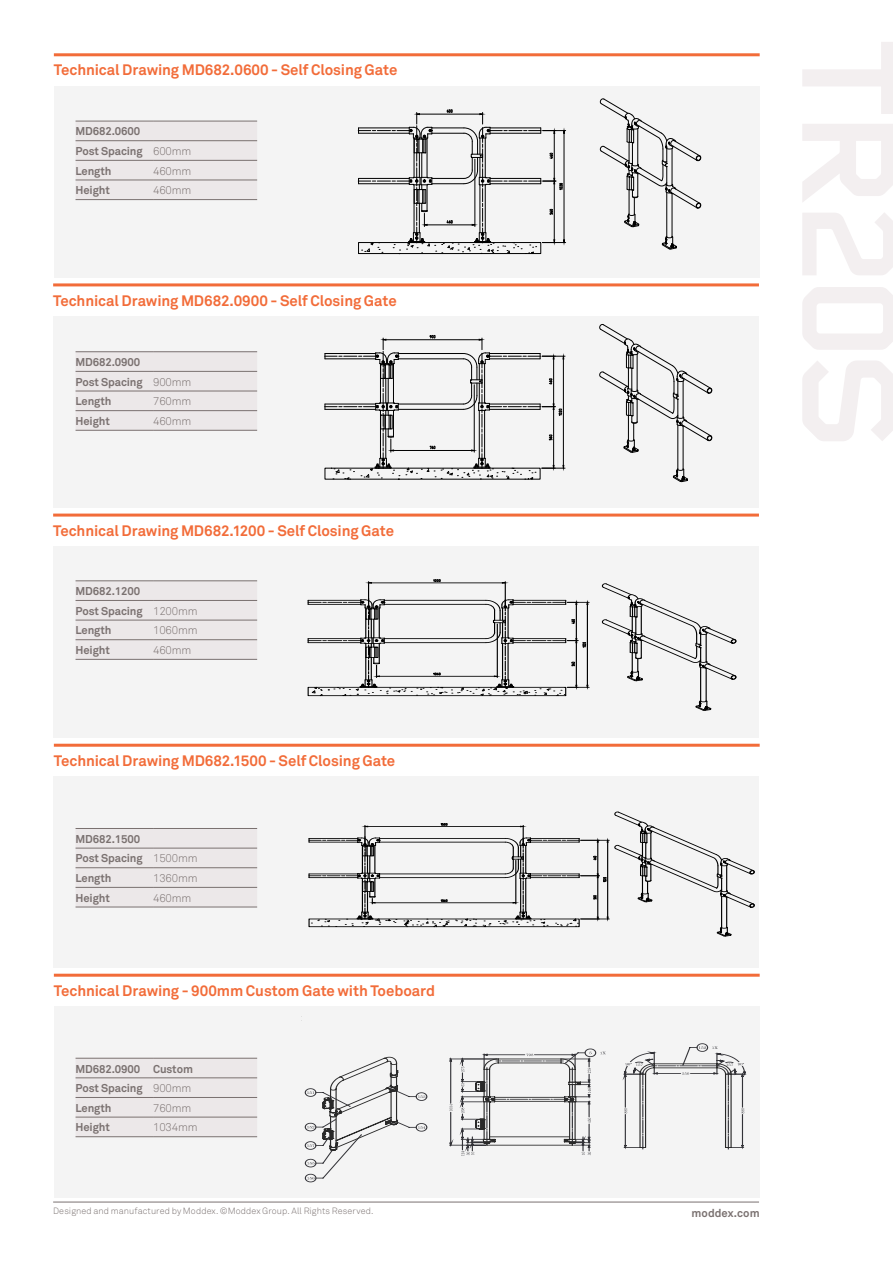
<style>
.page{position:relative;width:893px;height:1263px;background:#fff}
.page>*{position:absolute;margin:0;border:0;box-sizing:border-box;transform-origin:0 0}
.Product_Heading_Line{font:700 15px "Akkurat";letter-spacing:-.005em;color:#f26c39}
.t1{font:700 11.25px "Akkurat";letter-spacing:-.01em;color:#7a7170}
.t2{font:300 11.25px "Akkurat";letter-spacing:-.01em;color:#7a7170}
.t3{font:300 9px "Akkurat";letter-spacing:.01em;color:#7a7170}
</style>
<div class="page">
<hr style="left:53px;top:283px;width:706px;height:3px;background:#f26c39">
<div style="left:53px;top:316px;width:706px;height:191px;background:#f4f4f4"></div>
<hr style="left:398px;top:353px;width:65px;height:1px;background:#000">
<hr style="left:398px;top:359px;width:65px;height:1px;background:#000">
<hr style="left:398px;top:409px;width:65px;height:1px;background:#000">
<hr style="left:398px;top:404px;width:65px;height:1px;background:#000">
<svg style="left:673px;top:469px;width:15px;height:13px"></svg>
<hr style="left:678px;top:425px;width:1px;height:45px;background:#000">
<hr style="left:683px;top:426px;width:1px;height:44px;background:#000">
<svg style="left:599px;top:324px;width:113px;height:129px"></svg>
<hr style="left:386px;top:339px;width:93px;height:1px;background:#000">
<hr style="left:394px;top:450px;width:77px;height:1px;background:#000">
<svg style="left:325px;top:338px;width:75px;height:142px"></svg>
<svg style="left:406px;top:335px;width:159px;height:145px"></svg>
<hr style="left:53px;top:1202px;width:706px;height:1px;background:#7a7170">
<hr style="left:53px;top:514px;width:706px;height:3px;background:#f26c39">
<div style="left:53px;top:546px;width:706px;height:192px;background:#f4f4f4"></div>
<svg style="left:307px;top:585px;width:430px;height:126px"></svg>
<svg style="left:696px;top:700px;width:15px;height:10px"></svg>
<hr style="left:700px;top:667px;width:1px;height:34px;background:#000">
<hr style="left:706px;top:668px;width:1px;height:33px;background:#000">
<svg style="left:602px;top:583px;width:134px;height:98px"></svg>
<svg style="left:308px;top:579px;width:281px;height:117px"></svg>
<hr style="left:54px;top:744px;width:706px;height:3px;background:#f26c39">
<div style="left:53px;top:776px;width:706px;height:191px;background:#f4f4f4"></div>
<svg style="left:308px;top:811px;width:447px;height:126px"></svg>
<hr style="left:379px;top:838px;width:126px;height:1px;background:#000">
<hr style="left:379px;top:842px;width:126px;height:1px;background:#000">
<hr style="left:379px;top:877px;width:126px;height:1px;background:#000">
<hr style="left:379px;top:874px;width:126px;height:1px;background:#000">
<svg style="left:717px;top:927px;width:14px;height:9px"></svg>
<hr style="left:721px;top:896px;width:1px;height:32px;background:#000">
<hr style="left:726px;top:897px;width:1px;height:31px;background:#000">
<svg style="left:615px;top:812px;width:139px;height:95px"></svg>
<hr style="left:375px;top:902px;width:138px;height:1px;background:#000">
<svg style="left:440px;top:899px;width:8px;height:3px"></svg>
<hr style="left:368px;top:826px;width:153px;height:1px;background:#000">
<svg style="left:440px;top:822px;width:8px;height:4px"></svg>
<svg style="left:483px;top:921px;width:8px;height:4px"></svg>
<svg style="left:455px;top:921px;width:22px;height:4px"></svg>
<svg style="left:404px;top:921px;width:45px;height:4px"></svg>
<svg style="left:309px;top:825px;width:88px;height:102px"></svg>
<svg style="left:498px;top:825px;width:111px;height:102px"></svg>
<hr style="left:54px;top:974px;width:706px;height:3px;background:#f26c39">
<div style="left:54px;top:1006px;width:706px;height:191px;background:#f4f4f4"></div>
<svg style="left:304px;top:1043px;width:443px;height:140px"></svg>
<hr style="left:54px;top:53px;width:706px;height:3px;background:#f26c39">
<div style="left:54px;top:86px;width:706px;height:191px;background:#f4f4f4"></div>
<svg style="left:662px;top:236px;width:15px;height:13px"></svg>
<hr style="left:666px;top:193px;width:1px;height:44px;background:#000">
<hr style="left:672px;top:194px;width:1px;height:43px;background:#000">
<svg style="left:600px;top:99px;width:101px;height:128px"></svg>
<svg style="left:358px;top:109px;width:208px;height:145px"></svg>
<div style="left:76px;top:122px;width:181px;height:77px;background:#ece8e9"></div>
<hr style="left:76px;top:121px;width:77px;height:1px;background:#7a7170">
<hr style="left:153px;top:121px;width:104px;height:1px;background:#7a7170">
<hr style="left:76px;top:140px;width:77px;height:1px;background:#7a7170">
<hr style="left:153px;top:140px;width:104px;height:1px;background:#7a7170">
<hr style="left:76px;top:160px;width:77px;height:1px;background:#7a7170">
<hr style="left:76px;top:180px;width:77px;height:1px;background:#7a7170">
<hr style="left:76px;top:199px;width:77px;height:1px;background:#7a7170">
<hr style="left:153px;top:160px;width:104px;height:1px;background:#7a7170">
<hr style="left:153px;top:180px;width:104px;height:1px;background:#7a7170">
<hr style="left:153px;top:199px;width:104px;height:1px;background:#7a7170">
<div style="left:76px;top:352px;width:181px;height:78px;background:#ece8e9"></div>
<hr style="left:76px;top:351px;width:77px;height:1px;background:#7a7170">
<hr style="left:153px;top:351px;width:104px;height:1px;background:#7a7170">
<hr style="left:76px;top:371px;width:77px;height:1px;background:#7a7170">
<hr style="left:153px;top:371px;width:104px;height:1px;background:#7a7170">
<hr style="left:76px;top:391px;width:77px;height:1px;background:#7a7170">
<hr style="left:76px;top:410px;width:77px;height:1px;background:#7a7170">
<hr style="left:76px;top:430px;width:77px;height:1px;background:#7a7170">
<hr style="left:153px;top:391px;width:104px;height:1px;background:#7a7170">
<hr style="left:153px;top:410px;width:104px;height:1px;background:#7a7170">
<hr style="left:153px;top:430px;width:104px;height:1px;background:#7a7170">
<div style="left:76px;top:581px;width:181px;height:78px;background:#ece8e9"></div>
<hr style="left:76px;top:580px;width:77px;height:1px;background:#7a7170">
<hr style="left:153px;top:580px;width:104px;height:1px;background:#7a7170">
<hr style="left:76px;top:600px;width:77px;height:1px;background:#7a7170">
<hr style="left:153px;top:600px;width:104px;height:1px;background:#7a7170">
<hr style="left:76px;top:620px;width:77px;height:1px;background:#7a7170">
<hr style="left:76px;top:639px;width:77px;height:1px;background:#7a7170">
<hr style="left:76px;top:659px;width:77px;height:1px;background:#7a7170">
<hr style="left:153px;top:620px;width:104px;height:1px;background:#7a7170">
<hr style="left:153px;top:639px;width:104px;height:1px;background:#7a7170">
<hr style="left:153px;top:659px;width:104px;height:1px;background:#7a7170">
<div style="left:76px;top:829px;width:181px;height:78px;background:#ece8e9"></div>
<hr style="left:76px;top:828px;width:77px;height:1px;background:#7a7170">
<hr style="left:153px;top:828px;width:104px;height:1px;background:#7a7170">
<hr style="left:76px;top:848px;width:77px;height:1px;background:#7a7170">
<hr style="left:153px;top:848px;width:104px;height:1px;background:#7a7170">
<hr style="left:76px;top:867px;width:77px;height:1px;background:#7a7170">
<hr style="left:76px;top:887px;width:77px;height:1px;background:#7a7170">
<hr style="left:76px;top:907px;width:77px;height:1px;background:#7a7170">
<hr style="left:153px;top:867px;width:104px;height:1px;background:#7a7170">
<hr style="left:153px;top:887px;width:104px;height:1px;background:#7a7170">
<hr style="left:153px;top:907px;width:104px;height:1px;background:#7a7170">
<div style="left:76px;top:1059px;width:181px;height:77px;background:#ece8e9"></div>
<hr style="left:76px;top:1058px;width:77px;height:1px;background:#7a7170">
<hr style="left:153px;top:1058px;width:104px;height:1px;background:#7a7170">
<hr style="left:76px;top:1077px;width:77px;height:1px;background:#7a7170">
<hr style="left:153px;top:1077px;width:104px;height:1px;background:#7a7170">
<hr style="left:76px;top:1097px;width:77px;height:1px;background:#7a7170">
<hr style="left:76px;top:1117px;width:77px;height:1px;background:#7a7170">
<hr style="left:76px;top:1136px;width:77px;height:1px;background:#7a7170">
<hr style="left:153px;top:1097px;width:104px;height:1px;background:#7a7170">
<hr style="left:153px;top:1117px;width:104px;height:1px;background:#7a7170">
<hr style="left:153px;top:1136px;width:104px;height:1px;background:#7a7170">
<p class="Product_Heading_Line" style="left:54px;top:61px;width:345px">Technical Drawing MD682.0600 - Self Closing Gate</p>
<p class="t1" style="left:76px;top:124px;width:66px">MD682.0600</p>
<p class="t1" style="left:76px;top:144px;width:69px">Post Spacing</p>
<p class="t2" style="left:153px;top:144px;width:40px">600mm</p>
<p class="t1" style="left:76px;top:164px;width:37px">Length</p>
<p class="t2" style="left:153px;top:164px;width:40px">460mm</p>
<p class="t1" style="left:76px;top:183px;width:36px">Height</p>
<p class="t2" style="left:153px;top:184px;width:40px">460mm</p>
<p class="Product_Heading_Line" style="left:53px;top:291px;width:345px">Technical Drawing MD682.0900 - Self Closing Gate</p>
<p class="t1" style="left:76px;top:355px;width:66px">MD682.0900</p>
<p class="t1" style="left:76px;top:375px;width:69px">Post Spacing</p>
<p class="t2" style="left:153px;top:375px;width:40px">900mm</p>
<p class="t1" style="left:76px;top:394px;width:37px">Length</p>
<p class="t2" style="left:153px;top:395px;width:40px">760mm</p>
<p class="t1" style="left:76px;top:414px;width:36px">Height</p>
<p class="t2" style="left:153px;top:414px;width:40px">460mm</p>
<p class="Product_Heading_Line" style="left:53px;top:521px;width:342px">Technical Drawing MD682.1200 - Self Closing Gate</p>
<p class="t1" style="left:76px;top:584px;width:66px">MD682.1200</p>
<p class="t1" style="left:76px;top:604px;width:69px">Post Spacing</p>
<p class="t2" style="left:153px;top:604px;width:46px">1200mm</p>
<p class="t1" style="left:76px;top:623px;width:37px">Length</p>
<p class="t2" style="left:153px;top:624px;width:46px">1060mm</p>
<p class="t1" style="left:76px;top:643px;width:36px">Height</p>
<p class="t2" style="left:153px;top:643px;width:40px">460mm</p>
<p class="Product_Heading_Line" style="left:54px;top:751px;width:343px">Technical Drawing MD682.1500 - Self Closing Gate</p>
<p class="t1" style="left:76px;top:832px;width:66px">MD682.1500</p>
<p class="t1" style="left:76px;top:851px;width:69px">Post Spacing</p>
<p class="t2" style="left:153px;top:852px;width:46px">1500mm</p>
<p class="t1" style="left:76px;top:871px;width:37px">Length</p>
<p class="t2" style="left:153px;top:871px;width:46px">1360mm</p>
<p class="t1" style="left:76px;top:891px;width:36px">Height</p>
<p class="t2" style="left:153px;top:891px;width:40px">460mm</p>
<p class="Product_Heading_Line" style="left:54px;top:981px;width:383px">Technical Drawing - 900mm Custom Gate with Toeboard</p>
<p class="t1" style="left:76px;top:1061px;width:66px">MD682.0900</p>
<p class="t1" style="left:153px;top:1061px;width:41px">Custom</p>
<p class="t1" style="left:76px;top:1081px;width:69px">Post Spacing</p>
<p class="t2" style="left:153px;top:1081px;width:40px">900mm</p>
<p class="t1" style="left:76px;top:1101px;width:37px">Length</p>
<p class="t2" style="left:153px;top:1101px;width:40px">760mm</p>
<p class="t1" style="left:76px;top:1120px;width:36px">Height</p>
<p class="t2" style="left:153px;top:1121px;width:46px">1034mm</p>
<p class="t3" style="left:53px;top:1205px;width:322px">Designed and manufactured by Moddex. ©Moddex Group. All Rights Reserved.</p>
<p class="t1" style="left:691px;top:1206px;width:70px">moddex.com</p>
</div>
